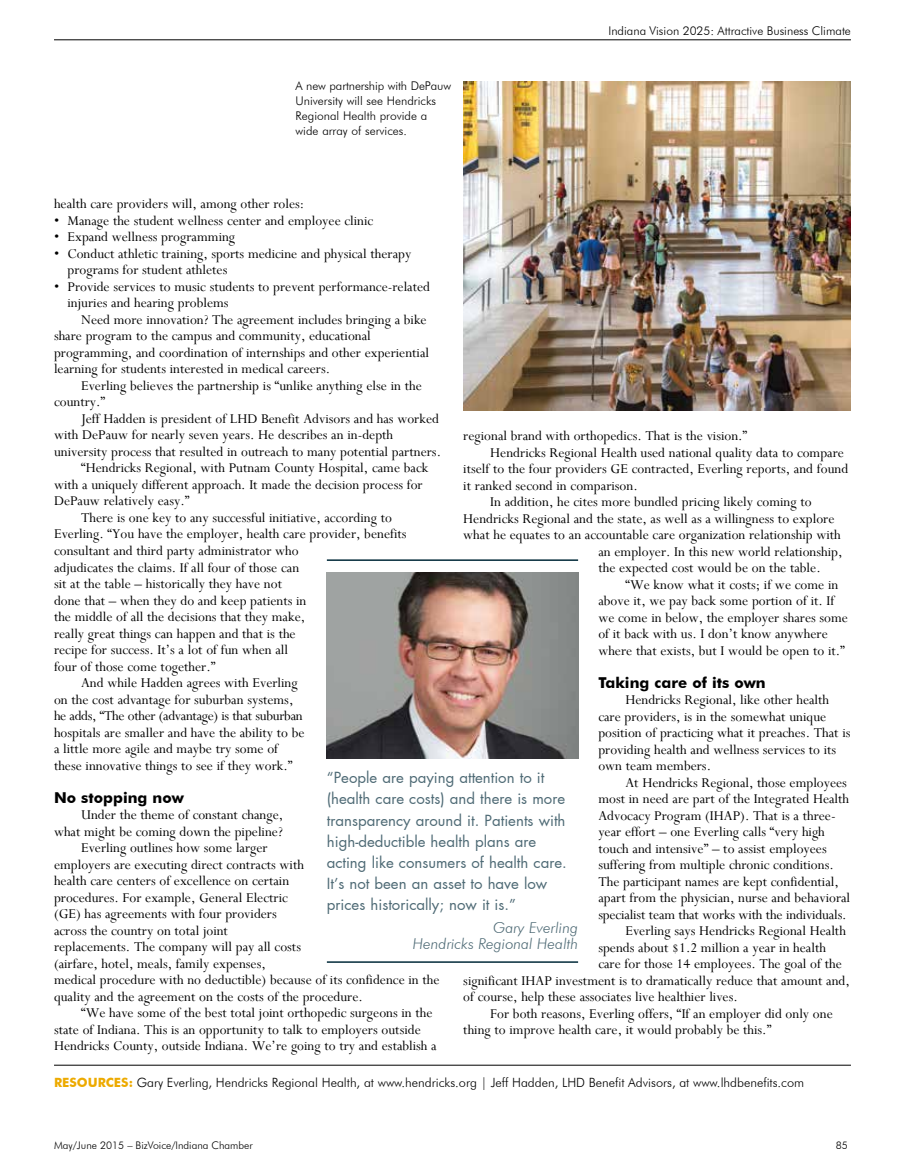
<style>
.page{position:relative;width:905px;height:1175px;background:#fff}
.page>*{position:absolute;margin:0;border:0;box-sizing:border-box;transform-origin:0 0}
.t1{font:15px/16.5px "Perpetua";color:#000}
.t2{font:15px/21px "Futura";color:#4e6a75}
.t3{font:15px "Perpetua";letter-spacing:-.02em;color:#000}
.t4{font:italic 300 15px/16.5px "Futura BT";color:#4e6a75;text-align:right}
.t5{font:700 15px "Futura BT";color:#000}
.t6{font:300 12.75px "Futura BT";color:#000}
.t7{font:300 12px/15px "Futura BT";color:#000}
.t8{font:300 10.5px "Futura BT";color:#000}
.s1{font-weight:700;color:#edaa00}
</style>
<div class="page">
<hr style="left:54px;top:1064px;width:796px;height:1px;background:#000">
<img style="left:463px;top:81px;width:387px;height:329px">
<img style="left:327px;top:572px;width:251px;height:186px">
<hr style="left:327px;top:559px;width:251px;height:2px;background:#022a3a">
<hr style="left:327px;top:961px;width:251px;height:1px;background:#022a3a">
<hr style="left:54px;top:39px;width:796px;height:1px;background:#000">
<p class="t7" style="left:295px;top:78px;width:157px">A new partnership with DePauw<br>University will see Hendricks<br>Regional Health provide a wide array of services.</p>
<p class="t7" style="left:608px;top:23px;width:244px">Indiana Vision 2025: Attractive Business Climate</p>
<p class="t1" style="left:54px;top:195px;width:252px">health care providers will, among other roles:</p>
<p class="t1" style="left:54px;top:212px;width:321px">• Manage the student wellness center and employee clinic</p>
<p class="t1" style="left:54px;top:228px;width:183px">• Expand wellness programming</p>
<p class="t1" style="left:68px;top:245px;width:345px;text-indent:-14px">• Conduct athletic training, sports medicine and physical therapy programs for student athletes</p>
<p class="t1" style="left:68px;top:278px;width:364px;text-indent:-14px">• Provide services to music students to prevent performance-related injuries and hearing problems</p>
<p class="t1" style="left:54px;top:311px;width:376px;text-indent:27px">Need more innovation? The agreement includes bringing a bike share program to the campus and community, educational programming, and coordination of internships and other experiential learning for students interested in medical careers.</p>
<p class="t1" style="left:54px;top:377px;width:369px;text-indent:27px">Everling believes the partnership is “unlike anything else in the country.”</p>
<p class="t1" style="left:81px;top:410px;width:359px">Jeff Hadden is president of LHD Benefit Advisors and has worked</p>
<p class="t1" style="left:54px;top:426px;width:340px">with DePauw for nearly seven years. He describes an in-depth</p>
<p class="t1" style="left:54px;top:443px;width:388px">university process that resulted in outreach to many potential partners.</p>
<p class="t1" style="left:81px;top:459px;width:349px">“Hendricks Regional, with Putnam County Hospital, came back</p>
<p class="t1" style="left:54px;top:476px;width:370px">with a uniquely different approach. It made the decision process for</p>
<p class="t1" style="left:54px;top:492px;width:137px">DePauw relatively easy.”</p>
<p class="t1" style="left:81px;top:509px;width:312px">There is one key to any successful initiative, according to</p>
<p class="t1" style="left:54px;top:525px;width:354px">Everling. “You have the employer, health care provider, benefits</p>
<p class="t1" style="left:54px;top:542px;width:246px">consultant and third party administrator who</p>
<p class="t1" style="left:54px;top:558px;width:247px">adjudicates the claims. If all four of those can</p>
<p class="t1" style="left:54px;top:575px;width:229px">sit at the table – historically they have not</p>
<p class="t1" style="left:54px;top:591px;width:254px">done that – when they do and keep patients in</p>
<p class="t1" style="left:54px;top:608px;width:253px">the middle of all the decisions that they make,</p>
<p class="t1" style="left:54px;top:624px;width:243px">really great things can happen and that is the</p>
<p class="t1" style="left:54px;top:641px;width:236px">recipe for success. It’s a lot of fun when all</p>
<p class="t1" style="left:54px;top:657px;width:163px">four of those come together.”</p>
<p class="t1" style="left:81px;top:674px;width:218px">And while Hadden agrees with Everling</p>
<p class="t1" style="left:54px;top:690px;width:241px">on the cost advantage for suburban systems,</p>
<p class="t3" style="left:54px;top:706px;width:250px">he adds, “The other (advantage) is that suburban</p>
<p class="t1" style="left:54px;top:723px;width:252px">hospitals are smaller and have the ability to be</p>
<p class="t1" style="left:54px;top:740px;width:226px">a little more agile and maybe try some of</p>
<p class="t1" style="left:54px;top:756px;width:240px">these innovative things to see if they work.”</p>
<p class="t5" style="left:54px;top:788px;width:131px">No stopping now</p>
<p class="t1" style="left:81px;top:806px;width:204px">Under the theme of constant change,</p>
<p class="t1" style="left:54px;top:822px;width:230px">what might be coming down the pipeline?</p>
<p class="t1" style="left:81px;top:839px;width:188px">Everling outlines how some larger</p>
<p class="t1" style="left:54px;top:855px;width:251px">employers are executing direct contracts with</p>
<p class="t1" style="left:54px;top:872px;width:237px">health care centers of excellence on certain</p>
<p class="t1" style="left:54px;top:888px;width:235px">procedures. For example, General Electric</p>
<p class="t1" style="left:54px;top:905px;width:224px">(GE) has agreements with four providers</p>
<p class="t1" style="left:54px;top:921px;width:175px">across the country on total joint</p>
<p class="t1" style="left:54px;top:938px;width:248px">replacements. The company will pay all costs</p>
<p class="t1" style="left:54px;top:954px;width:213px">(airfare, hotel, meals, family expenses,</p>
<p class="t1" style="left:54px;top:971px;width:387px">medical procedure with no deductible) because of its confidence in the</p>
<p class="t1" style="left:54px;top:987px;width:310px">quality and the agreement on the costs of the procedure.</p>
<p class="t1" style="left:81px;top:1004px;width:353px">“We have some of the best total joint orthopedic surgeons in the</p>
<p class="t1" style="left:54px;top:1020px;width:368px">state of Indiana. This is an opportunity to talk to employers outside</p>
<p class="t1" style="left:54px;top:1037px;width:384px">Hendricks County, outside Indiana. We’re going to try and establish a</p>
<p class="t1" style="left:463px;top:427px;width:285px">regional brand with orthopedics. That is the vision.”</p>
<p class="t1" style="left:490px;top:444px;width:355px">Hendricks Regional Health used national quality data to compare</p>
<p class="t1" style="left:463px;top:460px;width:386px">itself to the four providers GE contracted, Everling reports, and found</p>
<p class="t1" style="left:463px;top:477px;width:176px">it ranked second in comparison.</p>
<p class="t1" style="left:490px;top:493px;width:323px">In addition, he cites more bundled pricing likely coming to</p>
<p class="t1" style="left:463px;top:510px;width:372px">Hendricks Regional and the state, as well as a willingness to explore</p>
<p class="t1" style="left:463px;top:526px;width:379px">what he equates to an accountable care organization relationship with</p>
<p class="t1" style="left:598px;top:543px;width:245px">an employer. In this new world relationship,</p>
<p class="t1" style="left:598px;top:559px;width:224px">the expected cost would be on the table.</p>
<p class="t1" style="left:625px;top:576px;width:214px">“We know what it costs; if we come in</p>
<p class="t1" style="left:598px;top:592px;width:237px">above it, we pay back some portion of it. If</p>
<p class="t1" style="left:598px;top:609px;width:251px">we come in below, the employer shares some</p>
<p class="t1" style="left:598px;top:625px;width:231px">of it back with us. I don’t know anywhere</p>
<p class="t1" style="left:598px;top:642px;width:248px">where that exists, but I would be open to it.”</p>
<p class="t5" style="left:598px;top:673px;width:169px">Taking care of its own</p>
<p class="t1" style="left:598px;top:691px;width:253px;text-indent:27px">Hendricks Regional, like other health care providers, is in the somewhat unique position of practicing what it preaches. That is providing health and wellness services to its own team members.</p>
<p class="t1" style="left:625px;top:774px;width:223px">At Hendricks Regional, those employees</p>
<p class="t1" style="left:598px;top:790px;width:252px">most in need are part of the Integrated Health</p>
<p class="t1" style="left:598px;top:807px;width:239px">Advocacy Program (IHAP). That is a three-</p>
<p class="t1" style="left:598px;top:823px;width:228px">year effort – one Everling calls “very high</p>
<p class="t1" style="left:598px;top:840px;width:230px">touch and intensive” – to assist employees</p>
<p class="t1" style="left:598px;top:856px;width:237px">suffering from multiple chronic conditions.</p>
<p class="t1" style="left:598px;top:873px;width:242px">The participant names are kept confidential,</p>
<p class="t1" style="left:598px;top:889px;width:253px">apart from the physician, nurse and behavioral</p>
<p class="t1" style="left:598px;top:906px;width:250px">specialist team that works with the individuals.</p>
<p class="t1" style="left:625px;top:922px;width:222px">Everling says Hendricks Regional Health</p>
<p class="t1" style="left:598px;top:939px;width:229px">spends about $1.2 million a year in health</p>
<p class="t1" style="left:598px;top:955px;width:245px">care for those 14 employees. The goal of the</p>
<p class="t1" style="left:463px;top:972px;width:388px">significant IHAP investment is to dramatically reduce that amount and,</p>
<p class="t1" style="left:463px;top:988px;width:276px">of course, help these associates live healthier lives.</p>
<p class="t1" style="left:490px;top:1005px;width:344px">For both reasons, Everling offers, “If an employer did only one</p>
<p class="t1" style="left:463px;top:1021px;width:309px">thing to improve health care, it would probably be this.”</p>
<p class="t6" style="left:54px;top:1074px;width:751px"><span class="s1">RESOURCES:</span> Gary Everling, Hendricks Regional Health, at www.hendricks.org | Jeff Hadden, LHD Benefit Advisors, at www.lhdbenefits.com</p>
<p class="t2" style="left:327px;top:767px;width:241px">“People are paying attention to it (health care costs) and there is more transparency around it. Patients with high-deductible health plans are acting like consumers of health care.<br>It’s not been an asset to have low prices historically; now it is.”</p>
<p class="t4" style="left:413px;top:919px;width:167px">Gary Everling<br>Hendricks Regional Health</p>
<p class="t8" style="left:54px;top:1139px;width:200px">May/June 2015 – BizVoice/Indiana Chamber</p>
<p class="t8" style="left:835px;top:1139px;width:14px">85</p>
</div>
